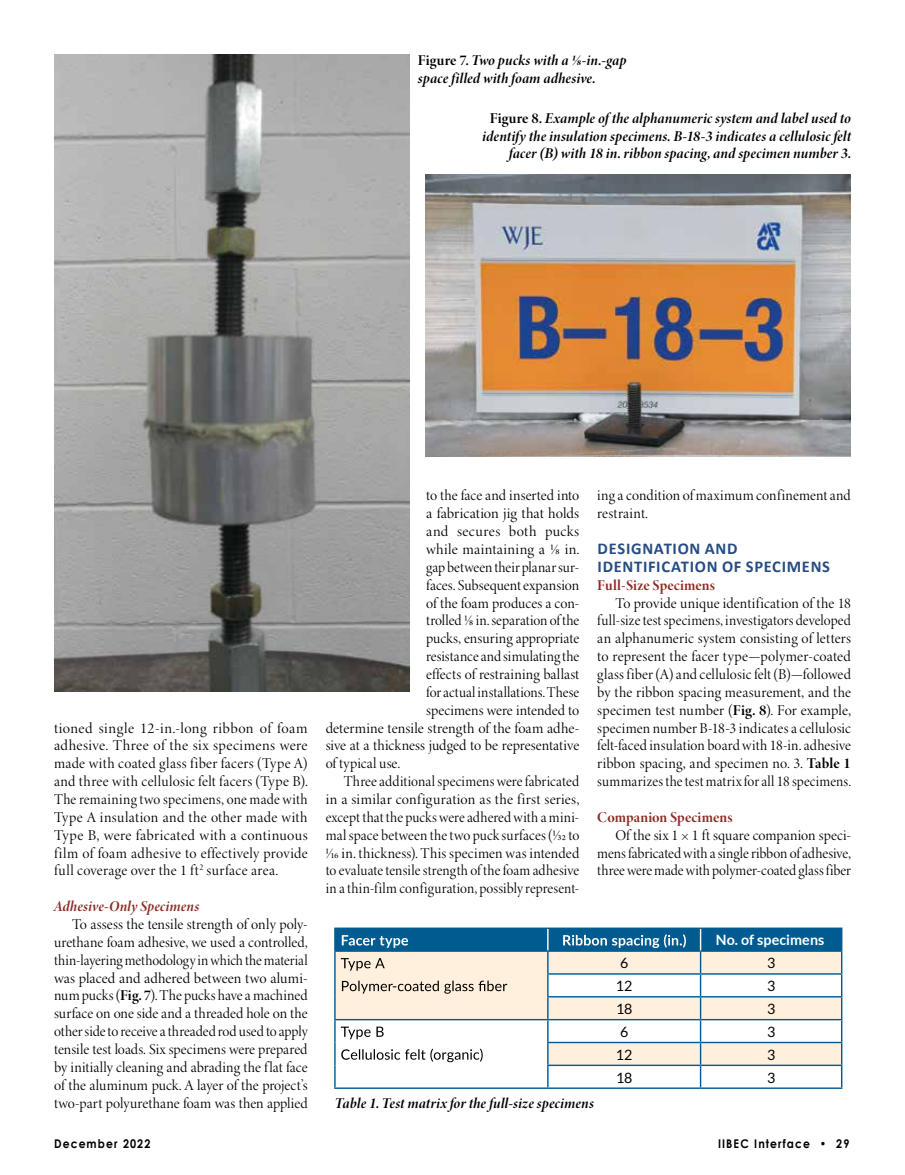
<style>
.page{position:relative;width:905px;height:1175px;background:#fff}
.page>*{position:absolute;margin:0;border:0;box-sizing:border-box;transform-origin:0 0}
.t1{font:700 16.5px/17.9px "Calibri";letter-spacing:.04em;color:#264c85}
.t2{font:15px/17.9px "Minion 3 Display";letter-spacing:.005em;color:#000;text-align:justify}
.t3{font:italic 700 15px/17.9px "Minion 3 Display";letter-spacing:.01em;color:#000}
.t4{font:700 15px "Minion 3 Display";letter-spacing:.005em;color:#8c2b23}
.t5{font:italic 700 15px "Minion 3 Display";letter-spacing:.01em;color:#8c2b23}
.t6{font:15px "Minion 3 Display";letter-spacing:.025em;color:#000}
.t7{font:15px "Minion 3 Display";letter-spacing:.03em;color:#000}
.t8{font:14.25px "Lato";letter-spacing:-.01em;color:#000}
.t9{font:700 14.25px "Lato";letter-spacing:.005em;color:#fff}
.t10{font:700 12px "Century Gothic";letter-spacing:.1em;color:#000;scale:.9 1}
.s1{font-style:normal}
.s2{font-weight:700}
</style>
<div class="page">
<img style="left:54px;top:54px;width:356px;height:638px">
<img style="left:425px;top:174px;width:425px;height:282px">
<hr style="left:548px;top:1087px;width:152px;height:1px;background:#005b91">
<hr style="left:700px;top:1087px;width:142px;height:1px;background:#005b91">
<hr style="left:334px;top:927px;width:214px;height:2px;background:#005b91">
<hr style="left:548px;top:927px;width:152px;height:2px;background:#005b91">
<hr style="left:700px;top:927px;width:142px;height:2px;background:#005b91">
<hr style="left:334px;top:1087px;width:214px;height:1px;background:#005b91">
<svg style="left:334px;top:928px;width:508px;height:159px"></svg>
<p class="t3" style="left:418px;top:51px;width:210px"><span class="s1">Figure 7.</span> Two pucks with a ⅛-in.-gap space filled with foam adhesive.</p>
<p class="t3" style="left:482px;top:109px;width:370px;text-align:right"><span class="s1">Figure 8.</span> Example of the alphanumeric system and label used to identify the insulation specimens. B-18-3 indicates a cellulosic felt facer (B) with 18 in. ribbon spacing, and specimen number 3.</p>
<p class="t2" style="left:54px;top:719px;width:255px">tioned single 12-in.-long ribbon of foam adhesive. Three of the six specimens were made with coated glass fiber facers (Type A) and three with cellulosic felt facers (Type B).<br>The remaining two specimens, one made with Type A insulation and the other made with Type B, were fabricated with a continuous film of foam adhesive to effectively provide full coverage over the 1 ft<sup>2</sup> surface area.</p>
<p class="t5" style="left:54px;top:896px;width:147px">Adhesive-Only Specimens</p>
<p class="t2" style="left:54px;top:915px;width:255px;text-indent:18px">To assess the tensile strength of only poly&shy;urethane foam adhesive, we used a controlled, thin-layering methodology in which the material was placed and adhered between two alumi&shy;num pucks (<span class="s2">Fig. 7</span>). The pucks have a machined surface on one side and a threaded hole on the other side to receive a threaded rod used to apply tensile test loads. Six specimens were prepared by initially cleaning and abrading the flat face of the aluminum puck. A layer of the project’s two-part polyurethane foam was then applied</p>
<p class="t2" style="left:426px;top:486px;width:154px">to the face and inserted into</p>
<p class="t2" style="left:426px;top:504px;width:154px">a fabrication jig that holds</p>
<p class="t7" style="left:426px;top:521px;width:155px">and secures both pucks</p>
<p class="t6" style="left:426px;top:539px;width:154px">while maintaining a ⅛ in.</p>
<p class="t2" style="left:426px;top:558px;width:155px">gap between their planar sur-</p>
<p class="t2" style="left:426px;top:576px;width:154px">faces. Subsequent expansion</p>
<p class="t2" style="left:426px;top:594px;width:155px">of the foam produces a con-</p>
<p class="t2" style="left:426px;top:611px;width:155px">trolled ⅛ in. separation of the</p>
<p class="t2" style="left:426px;top:629px;width:154px">pucks, ensuring appropriate</p>
<p class="t2" style="left:426px;top:647px;width:154px">resistance and simulating the</p>
<p class="t2" style="left:426px;top:665px;width:155px">effects of restraining ballast</p>
<p class="t2" style="left:426px;top:683px;width:154px">for actual installations. These</p>
<p class="t2" style="left:426px;top:701px;width:155px">specimens were intended to</p>
<p class="t2" style="left:326px;top:719px;width:255px">determine tensile strength of the foam adhe-</p>
<p class="t2" style="left:326px;top:736px;width:255px">sive at a thickness judged to be representative</p>
<p class="t2" style="left:326px;top:754px;width:76px">of typical use.</p>
<p class="t2" style="left:344px;top:772px;width:237px">Three additional specimens were fabricated</p>
<p class="t2" style="left:326px;top:790px;width:255px">in a similar configuration as the first series,</p>
<p class="t2" style="left:326px;top:808px;width:255px">except that the pucks were adhered with a mini-</p>
<p class="t2" style="left:326px;top:826px;width:255px">mal space between the two puck surfaces (1/32 to</p>
<p class="t2" style="left:326px;top:843px;width:255px">1/16 in. thickness). This specimen was intended</p>
<p class="t2" style="left:326px;top:861px;width:255px">to evaluate tensile strength of the foam adhesive</p>
<p class="t2" style="left:326px;top:879px;width:255px">in a thin-film configuration, possibly represent-</p>
<p class="t2" style="left:597px;top:486px;width:255px">ing a condition of maximum confinement and restraint.</p>
<p class="t1" style="left:597px;top:539px;width:234px">DESIGNATION AND<br>IDENTIFICATION OF SPECIMENS</p>
<p class="t4" style="left:597px;top:574px;width:119px">Full-Size Specimens</p>
<p class="t2" style="left:597px;top:594px;width:255px;text-indent:18px">To provide unique identification of the 18 full-size test specimens, investigators developed an alphanumeric system consisting of letters to represent the facer type—polymer-coated glass fiber (A) and cellulosic felt (B)—followed by the ribbon spacing measurement, and the specimen test number (<span class="s2">Fig. 8</span>). For example, specimen number B-18-3 indicates a cellulosic felt-faced insulation board with 18-in. adhesive ribbon spacing, and specimen no. 3. <span class="s2">Table 1 </span>summarizes the test matrix for all 18 specimens.</p>
<p class="t4" style="left:597px;top:806px;width:137px">Companion Specimens</p>
<p class="t2" style="left:597px;top:826px;width:255px;text-indent:18px">Of the six 1 × 1 ft square companion speci&shy;mens fabricated with a single ribbon of adhesive, three were made with polymer-coated glass fiber</p>
<p class="t9" style="left:716px;top:932px;width:110px">No. of specimens</p>
<p class="t8" style="left:620px;top:955px;width:10px">6</p>
<p class="t8" style="left:767px;top:955px;width:10px">3</p>
<p class="t8" style="left:616px;top:978px;width:18px">12</p>
<p class="t8" style="left:767px;top:978px;width:10px">3</p>
<p class="t8" style="left:616px;top:1000px;width:18px">18</p>
<p class="t8" style="left:767px;top:1000px;width:10px">3</p>
<p class="t8" style="left:620px;top:1023px;width:10px">6</p>
<p class="t8" style="left:767px;top:1023px;width:10px">3</p>
<p class="t8" style="left:616px;top:1046px;width:18px">12</p>
<p class="t8" style="left:767px;top:1046px;width:10px">3</p>
<p class="t8" style="left:616px;top:1069px;width:18px">18</p>
<p class="t8" style="left:767px;top:1069px;width:10px">3</p>
<p class="t3" style="left:335px;top:1093px;width:260px">Table 1. Test matrix for the full-size specimens</p>
<p class="t10" style="left:54px;top:1134px;width:109px">December 2022</p>
<p class="t10" style="left:718px;top:1134px;width:147px">IIBEC Interface • 29</p>
</div>
